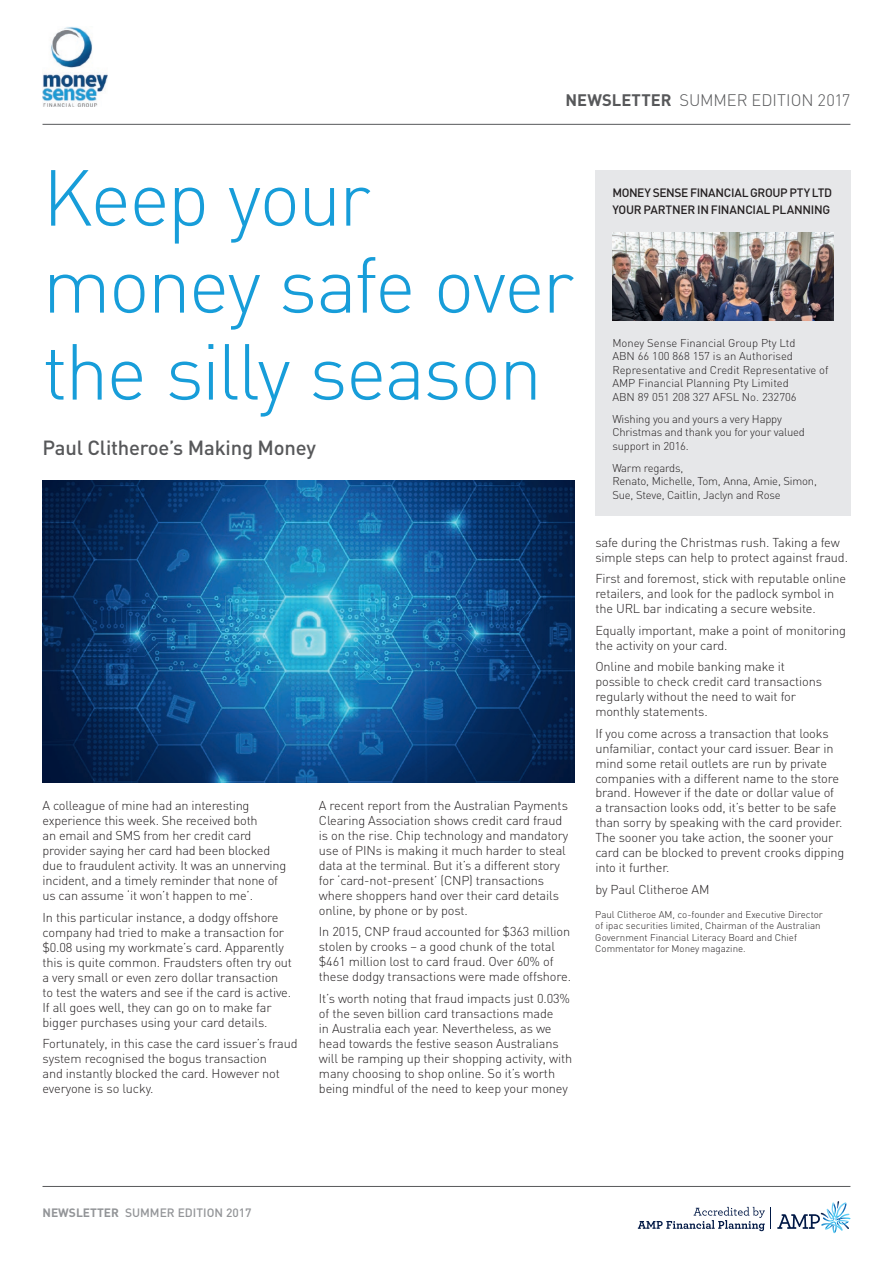
<style>
.page{position:relative;width:893px;height:1263px;background:#fff}
.page>*{position:absolute;margin:0;border:0;box-sizing:border-box;transform-origin:0 0}
.t1{font:300 78px/87px "DIN";letter-spacing:-.03em;color:#179dd9}
.t2{font:500 20.25px "DIN";letter-spacing:-.01em;color:#57585a}
.t3{font:300 16.5px "DIN";letter-spacing:-.005em;color:#57585a}
.t4{font:300 12.75px/15px "DIN";letter-spacing:-.01em;color:#231f20}
.t5{font:500 12px/16.5px "DIN";letter-spacing:-.025em;color:#231f20}
.t6{font:500 12px "DIN";color:#939598}
.t7{font:300 11.25px/13.5px "DIN";letter-spacing:-.01em;color:#231f20}
.t8{font:300 9.75px/11.2px "DIN";color:#231f20}
.s1{font-weight:700}
</style>
<div class="page">
<hr style="left:43px;top:124px;width:807px;height:1px;background:#57585a">
<svg style="left:638px;top:1207px;width:127px;height:24px"></svg>
<svg style="left:777px;top:1201px;width:73px;height:32px"></svg>
<hr style="left:43px;top:1186px;width:807px;height:1px;background:#57585a">
<div style="left:595px;top:170px;width:255px;height:346px;background:#e6e7e9"></div>
<img style="left:612px;top:233px;width:221px;height:87px">
<img style="left:43px;top:27px;width:64px;height:79px">
<img style="left:43px;top:480px;width:531px;height:302px">
<p class="t3" style="left:565px;top:90px;width:287px"><span class="s1">NEWSLETTER</span> SUMMER EDITION 2017</p>
<h1 class="t1" style="left:43px;top:153px;width:533px">Keep your money safe over the silly season</h1>
<h2 class="t2" style="left:43px;top:434px;width:275px">Paul Clitheroe’s Making Money</h2>
<p class="t4" style="left:43px;top:798px;width:245px">A colleague of mine had an interesting experience this week. She received both<br>an email and SMS from her credit card provider saying her card had been blocked due to fraudulent activity. It was an unnerving incident, and a timely reminder that none of us can assume ‘it won’t happen to me’.</p>
<p class="t4" style="left:43px;top:909px;width:251px">In this particular instance, a dodgy offshore company had tried to make a transaction for $0.08 using my workmate’s card. Apparently this is quite common. Fraudsters often try out a very small or even zero dollar transaction to test the waters and see if the card is active.<br>If all goes well, they can go on to make far bigger purchases using your card details.</p>
<p class="t4" style="left:43px;top:1036px;width:257px">Fortunately, in this case the card issuer’s fraud system recognised the bogus transaction<br>and instantly blocked the card. However not everyone is so lucky.</p>
<p class="t4" style="left:319px;top:798px;width:251px">A recent report from the Australian Payments Clearing Association shows credit card fraud is on the rise. Chip technology and mandatory use of PINs is making it much harder to steal data at the terminal. But it’s a different story for ‘card-not-present’ (CNP) transactions where shoppers hand over their card details online, by phone or by post.</p>
<p class="t4" style="left:319px;top:924px;width:254px">In 2015, CNP fraud accounted for $363 million stolen by crooks – a good chunk of the total $461 million lost to card fraud. Over 60% of these dodgy transactions were made offshore.</p>
<p class="t4" style="left:319px;top:991px;width:255px">It’s worth noting that fraud impacts just 0.03% of the seven billion card transactions made<br>in Australia each year. Nevertheless, as we head towards the festive season Australians will be ramping up their shopping activity, with many choosing to shop online. So it’s worth being mindful of the need to keep your money</p>
<p class="t5" style="left:612px;top:184px;width:221px">MONEY SENSE FINANCIAL GROUP PTY LTD<br>YOUR PARTNER IN FINANCIAL PLANNING</p>
<p class="t7" style="left:612px;top:336px;width:218px">Money Sense Financial Group Pty Ltd<br>ABN 66 100 868 157 is an Authorised Representative and Credit Representative of AMP Financial Planning Pty Limited<br>ABN 89 051 208 327 AFSL No. 232706</p>
<p class="t7" style="left:612px;top:412px;width:194px">Wishing you and yours a very Happy<br>Christmas and thank you for your valued support in 2016.</p>
<p class="t7" style="left:612px;top:461px;width:206px">Warm regards,<br>Renato, Michelle, Tom, Anna, Amie, Simon,<br>Sue, Steve, Caitlin, Jaclyn and Rose</p>
<p class="t4" style="left:595px;top:535px;width:254px">safe during the Christmas rush. Taking a few simple steps can help to protect against fraud.</p>
<p class="t4" style="left:595px;top:571px;width:252px">First and foremost, stick with reputable online retailers, and look for the padlock symbol in the URL bar indicating a secure website.</p>
<p class="t4" style="left:595px;top:622px;width:252px">Equally important, make a point of monitoring the activity on your card.</p>
<p class="t4" style="left:595px;top:659px;width:228px">Online and mobile banking make it possible to check credit card transactions regularly without the need to wait for monthly statements.</p>
<p class="t4" style="left:595px;top:725px;width:250px">If you come across a transaction that looks unfamiliar, contact your card issuer. Bear in mind some retail outlets are run by private companies with a different name to the store brand. However if the date or dollar value of<br>a transaction looks odd, it’s better to be safe than sorry by speaking with the card provider.<br>The sooner you take action, the sooner your card can be blocked to prevent crooks dipping into it further.</p>
<p class="t4" style="left:595px;top:882px;width:116px">by Paul Clitheroe AM</p>
<p class="t8" style="left:595px;top:909px;width:229px">Paul Clitheroe AM, co-founder and Executive Director of ipac securities limited, Chairman of the Australian Government Financial Literacy Board and Chief Commentator for Money magazine.</p>
<p class="t6" style="left:43px;top:1204px;width:211px"><span class="s1">NEWSLETTER</span> SUMMER EDITION 2017</p>
</div>
